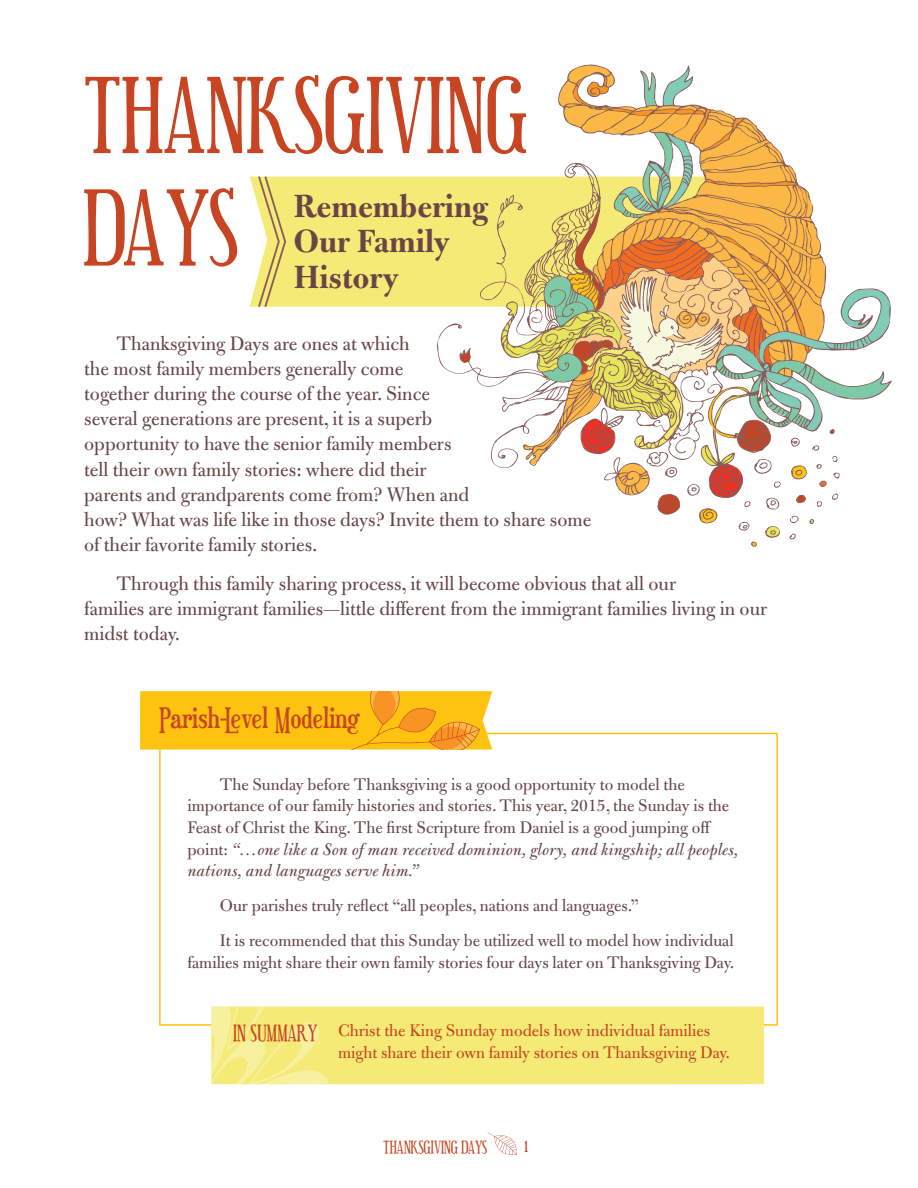
<style>
.page{position:relative;width:918px;height:1188px;background:#fff}
.page>*{position:absolute;margin:0;border:0;box-sizing:border-box;transform-origin:0 0}
.t1{font:89.25px/112.5px "Euphorigenic";color:#c74522}
.t2{font:700 34.5px/35.2px "Bulmer MT Std";color:#684647}
.t3{font:30px "Euphorigenic";color:#c74522}
.t4{font:21px/25.2px "Bulmer MT Std";color:#684647}
.t5{font:18px/21.6px "Bulmer MT Std";color:#684647}
.t6{font:18px/21.6px "Bulmer MT Std";color:#c74522}
.t7{font:16.5px "Euphorigenic";color:#c74522}
.t8{font:15px "Euphorigenic";color:#c74522}
.s1{font-style:italic}
.s2{font-family:"Euphorigenic";font-size:19.5px}
</style>
<div class="page">
<div style="left:250px;top:177px;width:187px;height:130px;background:#f5ea75"></div>
<svg style="left:437px;top:64px;width:455px;height:319px"></svg>
<svg style="left:478px;top:65px;width:413px;height:482px"></svg>
<svg style="left:257px;top:176px;width:30px;height:131px;background:#e7d980"></svg>
<svg style="left:140px;top:691px;width:352px;height:59px;background:#fcbd19"></svg>
<svg style="left:211px;top:1007px;width:553px;height:77px;background:#f5ea78"></svg>
<svg style="left:488px;top:1133px;width:29px;height:22px"></svg>
<h1 class="t1" style="left:84px;top:60px;width:445px">THANKSGIVING<br>DAYS</h1>
<h2 class="t2" style="left:293px;top:189px;width:196px">Remembering<br>Our Family<br>History</h2>
<p class="t4" style="left:84px;top:331px;width:508px;text-indent:32px">Thanksgiving Days are ones at which<br>the most family members generally come<br>together during the course of the year. Since<br>several generations are present, it is a superb<br>opportunity to have the senior family members<br>tell their own family stories: where did their<br>parents and grandparents come from? When and<br>how? What was life like in those days? Invite them to share some of their favorite family stories.</p>
<p class="t4" style="left:84px;top:571px;width:684px;text-indent:32px">Through this family sharing process, it will become obvious that all our<br>families are immigrant families—little different from the immigrant families living in our midst today.</p>
<h3 class="t3" style="left:159px;top:703px;width:203px">PARISH-LEVEL MODELING</h3>
<p class="t5" style="left:187px;top:774px;width:553px;text-indent:32px">The Sunday before Thanksgiving is a good opportunity to model the importance of our family histories and stories. This year, 2015, the Sunday is the Feast of Christ the King. The first Scripture from Daniel is a good jumping off point: <span class="s1">“…one like a Son of man received dominion, glory, and kingship; all peoples, nations, and languages serve him.”</span></p>
<p class="t5" style="left:220px;top:888px;width:515px;line-height:35.1px">Our parishes truly reflect “all peoples, nations and languages.”<br>It is recommended that this Sunday be utilized well to model how individual</p>
<p class="t5" style="left:187px;top:952px;width:549px">families might share their own family stories four days later on Thanksgiving Day.</p>
<p class="t6" style="left:338px;top:1020px;width:394px;text-indent:-105px"><span class="s2">IN SUMMARY</span> Christ the King Sunday models how individual families might share their own family stories on Thanksgiving Day.</p>
<p class="t8" style="left:384px;top:1138px;width:105px">THANKSGIVING DAYS</p>
<p class="t7" style="left:525px;top:1138px;width:5px">1</p>
</div>
